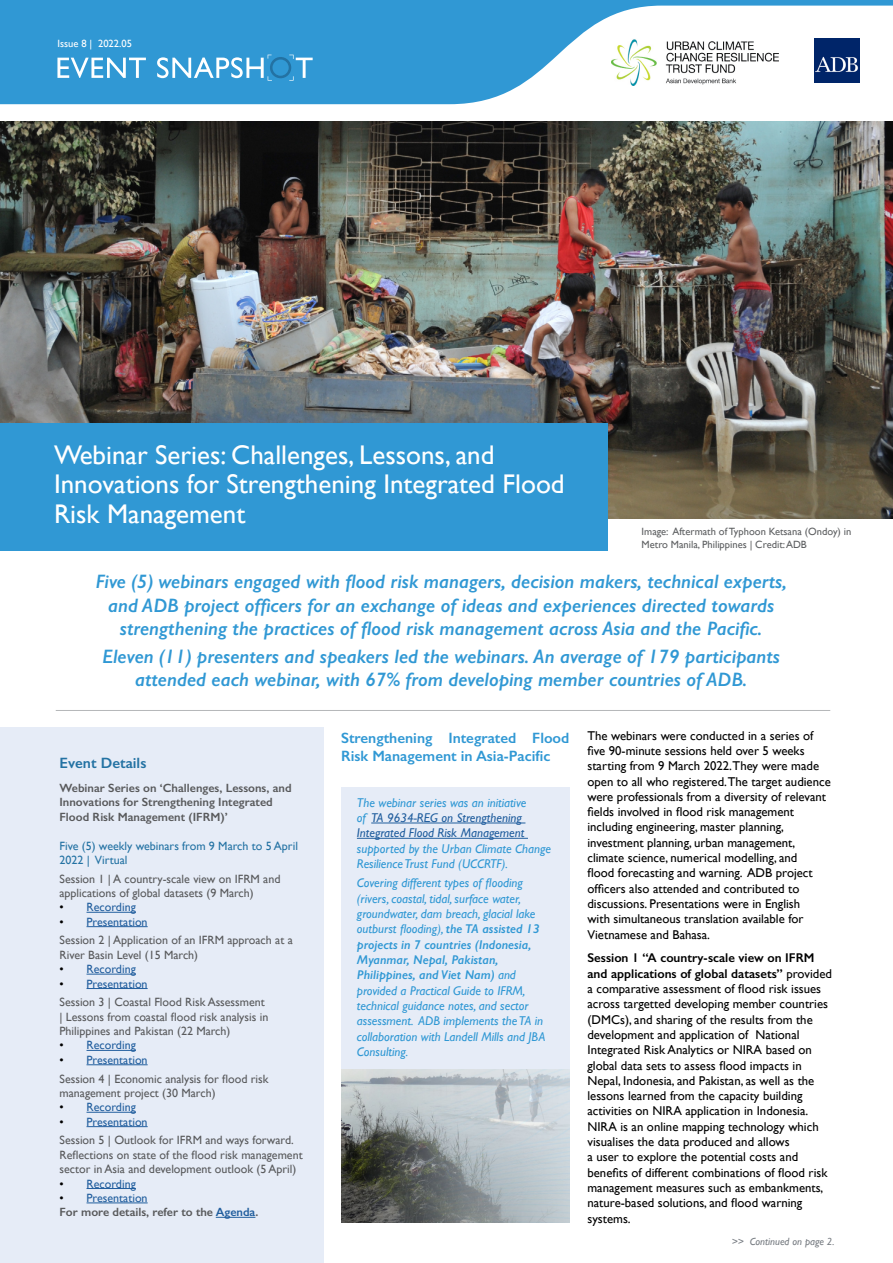
<style>
.page{position:relative;width:893px;height:1263px;background:#fff}
.page>*{position:absolute;margin:0;border:0;box-sizing:border-box;transform-origin:0 0}
.t1{font:27px/29.4px "Gill Sans";color:#fff}
.t2{font:italic 600 19.5px/23.4px "Gill Sans";color:#3098d4;text-align:center}
.t3{font:600 15px/18px "Gill Sans";color:#3098d4}
.t4{font:600 15px "Gill Sans";color:#2372a3}
.t5{font:12.75px/15.3px "Gill Sans";color:#000}
.t6{font:italic 12.75px/15.3px "Gill Sans";color:#3098d4}
.t7{font:italic 12.75px/15.3px "Gill Sans";color:#215e9e}
.t8{font:12px/18.6px "Gill Sans";color:#58595b}
.t9{font:600 12px/14.4px "Gill Sans";color:#58595b}
.t10{font:12px/14.4px "Gill Sans";color:#2372a3}
.t11{font:12px "Gill Sans";color:#215e9e}
.t12{font:10.5px/12.6px "Gill Sans";color:#5d5f61}
.t13{font:italic 10.5px "Gill Sans";color:#777c82}
.t14{font:10.5px "Gill Sans";color:#fff}
.s1{color:#000}
.s2{color:#215e9e}
.s3{font-weight:400;color:#000}
.s4{font-weight:400;color:#215e9e}
.s5{font-weight:600}
.s6{color:#3098d4}
</style>
<div class="page">
<img style="left:0;top:121px;width:893px;height:398px">
<svg style="left:0;top:0;width:893px;height:104px;fill:#3098d4"></svg>
<img style="left:611px;top:39px;width:167px;height:46px">
<img style="left:815px;top:39px;width:44px;height:44px">
<img style="left:341px;top:1068px;width:228px;height:154px">
<svg style="left:57px;top:58px;width:89px;height:20px"></svg>
<svg style="left:157px;top:55px;width:156px;height:26px;background:#5caddb"></svg>
<div style="left:0;top:423px;width:608px;height:128px;background:#3098d4"></div>
<div style="left:0;top:727px;width:323px;height:536px;background:#e6ecf7"></div>
<hr style="left:87px;top:912px;width:49px;height:1px;background:#215e9e">
<hr style="left:87px;top:926px;width:61px;height:1px;background:#215e9e">
<hr style="left:87px;top:974px;width:49px;height:1px;background:#215e9e">
<hr style="left:87px;top:988px;width:61px;height:1px;background:#215e9e">
<hr style="left:87px;top:1050px;width:49px;height:1px;background:#215e9e">
<hr style="left:87px;top:1064px;width:61px;height:1px;background:#215e9e">
<hr style="left:87px;top:1112px;width:49px;height:1px;background:#215e9e">
<hr style="left:87px;top:1126px;width:61px;height:1px;background:#215e9e">
<hr style="left:87px;top:1188px;width:49px;height:1px;background:#215e9e">
<hr style="left:87px;top:1202px;width:61px;height:1px;background:#215e9e">
<hr style="left:216px;top:1217px;width:39px;height:1px;background:#215e9e">
<hr style="left:56px;top:710px;width:774px;height:1px;background:#b6b8ba">
<div style="left:341px;top:787px;width:228px;height:281px;background:#e6ecf7"></div>
<hr style="left:371px;top:823px;width:154px;height:1px;background:#215e9e">
<hr style="left:357px;top:838px;width:171px;height:1px;background:#215e9e">
<p class="t14" style="left:57px;top:38px;width:76px">Issue 8 | 2022.05</p>
<h1 class="t1" style="left:54px;top:440px;width:512px">Webinar Series: Challenges, Lessons, and<br>Innovations for Strengthening Integrated Flood<br>Risk Management</h1>
<p class="t12" style="left:642px;top:525px;width:211px">Image: Aftermath of Typhoon Ketsana (Ondoy) in<br>Metro Manila, Philippines | Credit: ADB</p>
<p class="t2" style="left:95px;top:570px;width:693px">Five (5) webinars engaged with flood risk managers, decision makers, technical experts, and ADB project officers for an exchange of ideas and experiences directed towards strengthening the practices of flood risk management across Asia and the Pacific.</p>
<h2 class="t2" style="left:102px;top:644px;width:679px">Eleven (11) presenters and speakers led the webinars. An average of 179 participants attended each webinar, with 67% from developing member countries of ADB.</h2>
<p class="t4" style="left:60px;top:754px;width:88px">Event Details</p>
<p class="t9" style="left:60px;top:780px;width:234px">Webinar Series on ‘Challenges, Lessons, and<br>Innovations for Strengthening Integrated<br>Flood Risk Management (IFRM)’</p>
<p class="t10" style="left:60px;top:838px;width:240px">Five (5) weekly webinars from 9 March to 5 April<br>2022 | Virtual</p>
<p class="t8" style="left:60px;top:871px;width:223px;line-height:14.4px">Session 1 | A country-scale view on IFRM and applications of global datasets (9 March)</p>
<p class="t11" style="left:60px;top:900px;width:78px"><span class="s1">•</span> Recording</p>
<p class="t8" style="left:60px;top:912px;width:235px"><span class="s1">•</span> <span class="s2">Presentation<br></span>Session 2 | Application of an IFRM approach at a</p>
<p class="t8" style="left:60px;top:945px;width:140px">River Basin Level (15 March)</p>
<p class="t11" style="left:60px;top:962px;width:78px"><span class="s1">•</span> Recording</p>
<p class="t8" style="left:60px;top:974px;width:207px"><span class="s1">•</span> <span class="s2">Presentation<br></span>Session 3 | Coastal Flood Risk Assessment</p>
<p class="t8" style="left:60px;top:1009px;width:210px;line-height:14.4px">| Lessons from coastal flood risk analysis in<br>Philippines and Pakistan (22 March)</p>
<p class="t11" style="left:60px;top:1038px;width:78px"><span class="s1">•</span> Recording</p>
<p class="t8" style="left:60px;top:1050px;width:211px"><span class="s1">•</span> <span class="s2">Presentation<br></span>Session 4 | Economic analysis for flood risk</p>
<p class="t8" style="left:60px;top:1083px;width:158px">management project (30 March)</p>
<p class="t11" style="left:60px;top:1100px;width:78px"><span class="s1">•</span> Recording</p>
<p class="t8" style="left:60px;top:1112px;width:236px"><span class="s1">•</span> <span class="s2">Presentation<br></span>Session 5 | Outlook for IFRM and ways forward.</p>
<p class="t8" style="left:60px;top:1147px;width:245px;line-height:14.4px">Reflections on state of the flood risk management sector in Asia and development outlook (5 April)</p>
<p class="t11" style="left:60px;top:1176px;width:78px"><span class="s1">•</span> Recording</p>
<p class="t9" style="left:60px;top:1190px;width:200px"><span class="s3">•</span> <span class="s4">Presentation<br></span>For more details, refer to the <span class="s2">Agenda</span>.</p>
<p class="t3" style="left:341px;top:729px;width:230px">Strengthening Integrated Flood<br>Risk Management in Asia-Pacific</p>
<p class="t5" style="left:587px;top:728px;width:245px">The webinars were conducted in a series of five 90-minute sessions held over 5 weeks starting from 9 March 2022.They were made open to all who registered.The target audience were professionals from a diversity of relevant fields involved in flood risk management including engineering, master planning, investment planning, urban management, climate science, numerical modelling, and<br>flood forecasting and warning. ADB project officers also attended and contributed to discussions. Presentations were in English<br>with simultaneous translation available for Vietnamese and Bahasa.</p>
<p class="t5" style="left:587px;top:950px;width:246px"><span class="s5">Session 1 “A country-scale view on IFRM and applications of global datasets”</span> provided a comparative assessment of flood risk issues across targetted developing member countries (DMCs), and sharing of the results from the development and application of National Integrated Risk Analytics or NIRA based on global data sets to assess flood impacts in Nepal, Indonesia, and Pakistan, as well as the lessons learned from the capacity building activities on NIRA application in Indonesia.<br>NIRA is an online mapping technology which visualises the data produced and allows<br>a user to explore the potential costs and benefits of different combinations of flood risk management measures such as embankments, nature-based solutions, and flood warning systems.</p>
<p class="t7" style="left:357px;top:795px;width:171px"><span class="s6">The webinar series was an initiative of</span> TA 9634-REG on Strengthening<br>Integrated Flood Risk Management</p>
<p class="t6" style="left:357px;top:841px;width:196px">supported by the Urban Climate Change<br>Resilience Trust Fund (UCCRTF).</p>
<p class="t6" style="left:357px;top:875px;width:190px">Covering different types of flooding (rivers, coastal, tidal, surface water, groundwater, dam breach, glacial lake outburst flooding), <span class="s5">the TA assisted 13 projects in 7 countries (Indonesia, Myanmar, Nepal, Pakistan, Philippines, and Viet Nam)</span> and provided a Practical Guide to IFRM, technical guidance notes, and sector assessment. ADB implements the TA in collaboration with Landell Mills and JBA Consulting.</p>
<p class="t13" style="left:732px;top:1235px;width:104px">&gt;&gt; Continued on page 2.</p>
</div>
